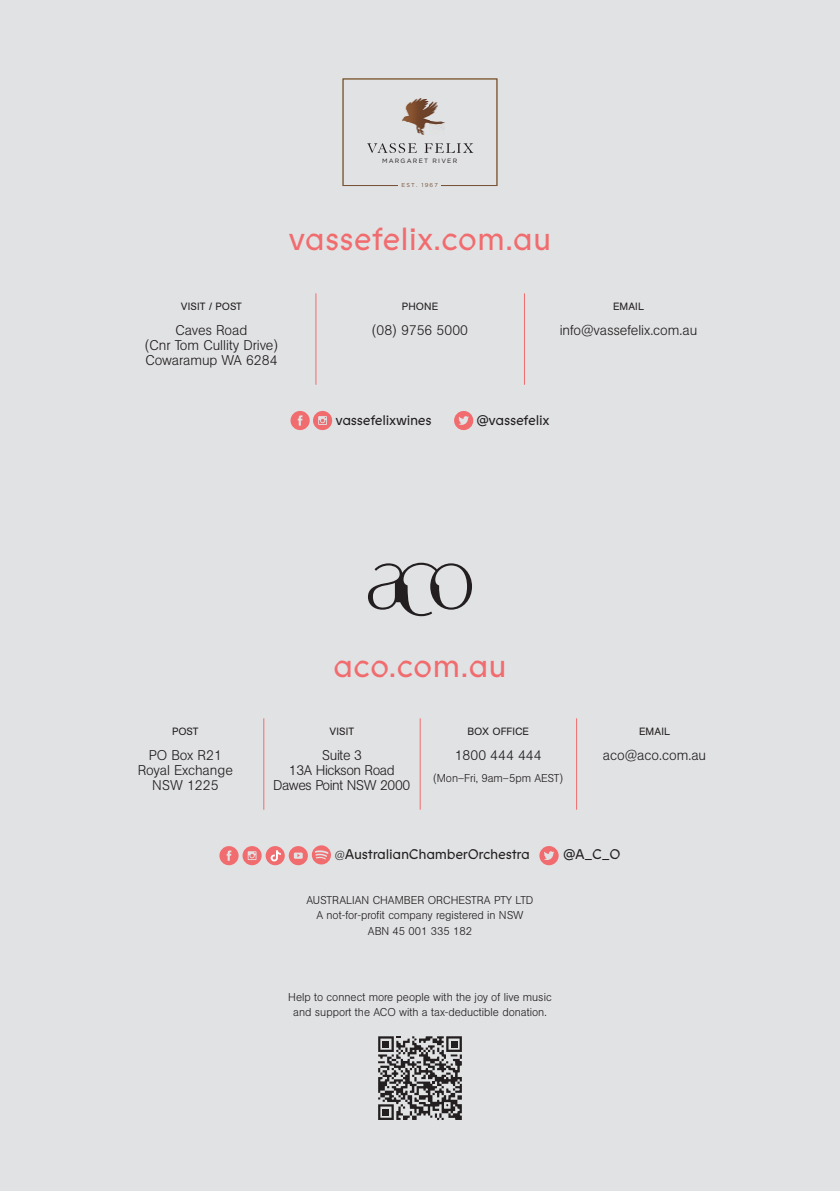
<style>
.page{position:relative;width:840px;height:1191px;background:#fff}
.page>*{position:absolute;margin:0;border:0;box-sizing:border-box;transform-origin:0 0}
.t1{font:32px "Prophet";color:#f16c6e}
.t2{font:300 14px/15.2px "AG Book Std";color:#231f20;text-align:center}
.t3{font:14px "Prophet";letter-spacing:-.02em;color:#231f20}
.t4{font:300 14px/15.2px "AG Book Std";letter-spacing:-.025em;color:#231f20;text-align:center}
.t5{font:300 11.2px/15.2px "AG Book Std";color:#231f20;text-align:center}
.t6{font:10.4px "AG Book Std";letter-spacing:.01em;color:#231f20}
.t7{font:6.2px "Gotham";letter-spacing:.2em;color:#211d1e}
.t8{font:5.8px "Gotham";letter-spacing:.2em;color:#895d40}
.s1{font-family:"AG Book Std";font-weight:300;font-size:11.2px}
</style>
<div class="page">
<div style="left:0;top:0;width:839px;height:1191px;background:#e1e2e4"></div>
<svg style="left:219px;top:846px;width:42px;height:19px"></svg>
<div style="left:265px;top:846px;width:19px;height:19px;background:#f16c6e;border-radius:50%"></div>
<svg style="left:270px;top:850px;width:11px;height:11px"></svg>
<svg style="left:288px;top:845px;width:43px;height:20px"></svg>
<svg style="left:539px;top:846px;width:19px;height:19px"></svg>
<hr style="left:419px;top:718px;width:1px;height:91px;background:#f16c6e">
<hr style="left:263px;top:718px;width:1px;height:91px;background:#f16c6e">
<hr style="left:576px;top:718px;width:1px;height:91px;background:#f16c6e">
<svg style="left:368px;top:563px;width:104px;height:53px"></svg>
<svg style="left:290px;top:411px;width:42px;height:19px"></svg>
<svg style="left:454px;top:411px;width:19px;height:19px"></svg>
<hr style="left:524px;top:293px;width:1px;height:92px;background:#f16c6e">
<hr style="left:315px;top:293px;width:1px;height:92px;background:#f16c6e">
<div style="left:342px;top:79px;width:155px;height:107px;border:1px solid #895d40"></div>
<div style="left:398px;top:182px;width:42px;height:5px;background:#e1e2e4"></div>
<svg style="left:367px;top:143px;width:49px;height:10px"></svg>
<svg style="left:424px;top:143px;width:49px;height:10px"></svg>
<img style="left:402px;top:99px;width:42px;height:36px">
<svg style="left:378px;top:1036px;width:83px;height:84px"></svg>
<div style="left:382px;top:1040px;width:7px;height:7px;background:#231f20"></div>
<div style="left:450px;top:1040px;width:7px;height:7px;background:#231f20"></div>
<div style="left:382px;top:1108px;width:7px;height:7px;background:#231f20"></div>
<p class="t7" style="left:382px;top:158px;width:77px">MARGARET RIVER</p>
<p class="t8" style="left:401px;top:182px;width:38px">EST. 1967</p>
<h1 class="t1" style="left:288px;top:217px;width:264px">vassefelix.com.au</h1>
<p class="t6" style="left:181px;top:301px;width:62px">VISIT / POST</p>
<p class="t2" style="left:145px;top:322px;width:134px">Caves Road<br>(Cnr Tom Cullity Drive)<br>Cowaramup WA 6284</p>
<p class="t6" style="left:401px;top:301px;width:38px">PHONE</p>
<p class="t2" style="left:371px;top:322px;width:98px">(08) 9756 5000</p>
<p class="t6" style="left:612px;top:301px;width:32px">EMAIL</p>
<p class="t2" style="left:559px;top:322px;width:139px">info@vassefelix.com.au</p>
<p class="t3" style="left:335px;top:411px;width:98px">vassefelixwines</p>
<p class="t3" style="left:476px;top:411px;width:74px">@vassefelix</p>
<h1 class="t1" style="left:333px;top:645px;width:175px">aco.com.au</h1>
<p class="t6" style="left:172px;top:725px;width:28px">POST</p>
<p class="t2" style="left:138px;top:747px;width:97px">PO Box R21<br>Royal Exchange<br>NSW 1225</p>
<p class="t6" style="left:329px;top:725px;width:26px">VISIT</p>
<p class="t4" style="left:273px;top:747px;width:139px">Suite 3<br>13A Hickson Road<br>Dawes Point NSW 2000</p>
<p class="t6" style="left:467px;top:725px;width:63px">BOX OFFICE</p>
<p class="t2" style="left:454px;top:747px;width:88px">1800 444 444</p>
<p class="t5" style="left:433px;top:771px;width:132px">(Mon–Fri, 9am–5pm AEST)</p>
<p class="t6" style="left:639px;top:725px;width:32px">EMAIL</p>
<p class="t2" style="left:602px;top:747px;width:105px">aco@aco.com.au</p>
<p class="t3" style="left:335px;top:845px;width:196px"><span class="s1">@</span>AustralianChamberOrchestra</p>
<p class="t3" style="left:562px;top:845px;width:59px">@A_C_O</p>
<p class="t5" style="left:306px;top:892px;width:228px">AUSTRALIAN CHAMBER ORCHESTRA PTY LTD<br>A not-for-profit company registered in NSW<br>ABN 45 001 335 182</p>
<p class="t5" style="left:288px;top:989px;width:265px">Help to connect more people with the joy of live music and support the ACO with a tax-deductible donation.</p>
</div>
